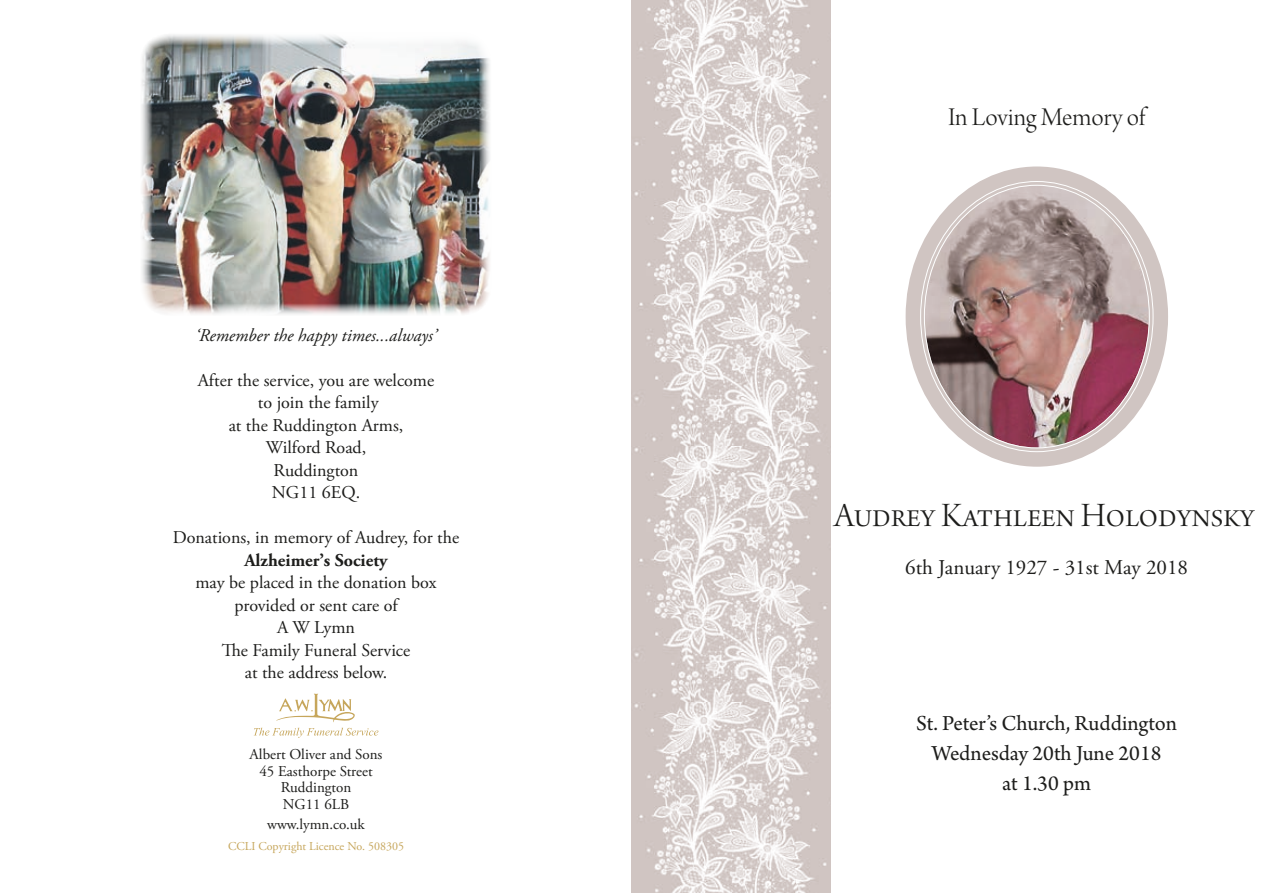
<style>
.page{position:relative;width:1263px;height:893px;background:#fff}
.page>*{position:absolute;margin:0;border:0;box-sizing:border-box;transform-origin:0 0}
.t1{font:36px "Arno Pro Light Display";color:#1d1d1b}
.t2{font:27px "Arno Pro Light Display";color:#1d1d1b}
.t3{font:22.5px/30px "Arno Pro";color:#1d1d1b;text-align:center}
.t4{font:21px "Adobe Garamond Pro";color:#1d1d1b}
.t5{font:18px/22.5px "Adobe Garamond Pro";letter-spacing:-.01em;color:#1d1d1b;text-align:center}
.t6{font:italic 18px "Adobe Garamond Pro";color:#1d1d1b}
.t7{font:700 18px "Adobe Garamond Pro";color:#1d1d1b}
.t8{font:15px/16.5px "Adobe Garamond Pro";color:#1d1d1b;text-align:center}
.t9{font:12px "Adobe Garamond Pro";color:#c6a65b}
</style>
<div class="page">
<img style="left:631px;top:0;width:199px;height:190px">
<img style="left:631px;top:190px;width:199px;height:703px">
<svg style="left:254px;top:694px;width:124px;height:44px"></svg>
<div style="left:906px;top:166px;width:262px;height:301px;background:#d0c5c2;border-radius:50%"></div>
<img style="left:925px;top:186px;width:224px;height:262px">
<img style="left:141px;top:34px;width:349px;height:281px">
<p class="t6" style="left:195px;top:324px;width:243px">‘Remember the happy times...always’</p>
<p class="t5" style="left:198px;top:369px;width:238px">After the service, you are welcome to join the family<br>at the Ruddington Arms,<br>Wilford Road,<br>Ruddington<br>NG11 6EQ.</p>
<p class="t5" style="left:173px;top:527px;width:288px">Donations, in memory of Audrey, for the</p>
<p class="t7" style="left:244px;top:549px;width:145px">Alzheimer’s Society</p>
<p class="t5" style="left:195px;top:572px;width:243px">may be placed in the donation box provided or sent care of<br>A W Lymn<br>The Family Funeral Service<br>at the address below.</p>
<p class="t8" style="left:250px;top:747px;width:134px">Albert Oliver and Sons<br>45 Easthorpe Street<br>Ruddington<br>NG11 6LB</p>
<p class="t8" style="left:267px;top:817px;width:99px">www.lymn.co.uk</p>
<p class="t9" style="left:228px;top:839px;width:178px">CCLI Copyright Licence No. 508305</p>
<h2 class="t2" style="left:948px;top:102px;width:199px">In Loving Memory of</h2>
<h1 class="t1" style="left:834px;top:496px;width:422px">Audrey Kathleen Holodynsky</h1>
<p class="t4" style="left:905px;top:555px;width:284px">6th January 1927 - 31st May 2018</p>
<p class="t3" style="left:916px;top:709px;width:263px">St. Peter’s Church, Ruddington<br>Wednesday 20th June 2018<br>at 1.30 pm</p>
</div>
